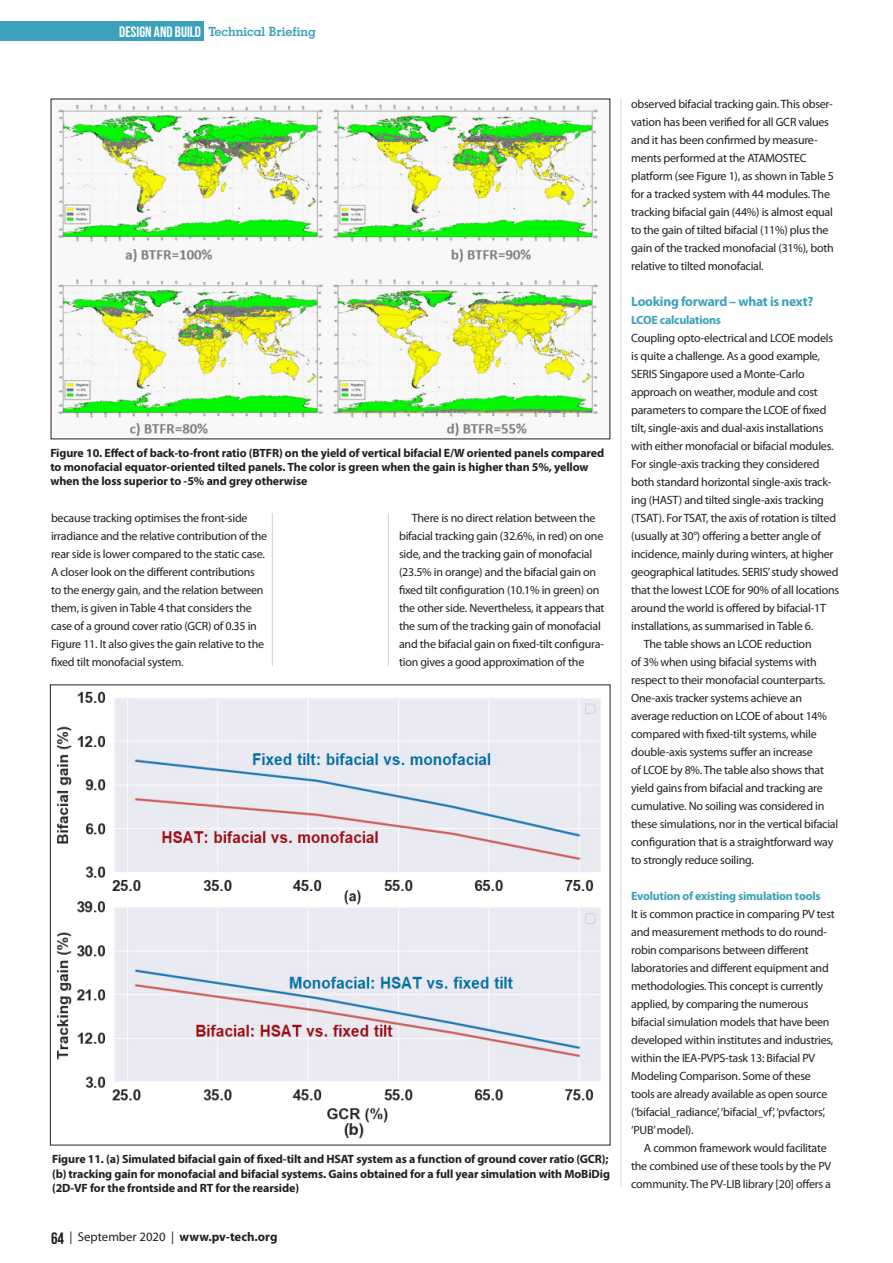
<style>
.page{position:relative;width:893px;height:1263px;background:#fff}
.page>*{position:absolute;margin:0;border:0;box-sizing:border-box;transform-origin:0 0}
.Subhead{font:700 13.5px "Myriad Pro";letter-spacing:-.02em;color:#3ba1bb}
.t1{font:12.75px "Myriad Pro";color:#231f20}
.t2{font:700 12.75px "Geometric Slab 703 BT";color:#3ba1bb}
.Body_indent{font:12px/18px "Myriad Pro";letter-spacing:-.02em;color:#231f20}
.Body_no_indent{font:12px/18px "Myriad Pro";letter-spacing:-.02em;color:#231f20}
.t3{font:700 12px/14.4px "Myriad Pro";letter-spacing:-.01em;color:#231f20}
.Sub_subhead{font:700 12px "Myriad Pro";letter-spacing:-.02em;color:#3ba1bb}
.s1{font-family:"Bebas Neue";font-weight:400;font-size:15px;color:#fff}
.s2{font-family:"Bebas Neue";font-size:16.5px}
.s3{font-weight:700}
</style>
<div class="page">
<div style="left:0;top:21px;width:204px;height:20px;background:#3ba1bb"></div>
<hr style="left:272px;top:513px;width:1px;height:153px;background:#d1d2d4">
<hr style="left:388px;top:513px;width:1px;height:153px;background:#d1d2d4">
<hr style="left:621px;top:99px;width:1px;height:1088px;background:#d1d2d4">
<img style="left:57px;top:104px;width:541px;height:333px">
<img style="left:57px;top:691px;width:544px;height:448px">
<p class="t2" style="left:119px;top:24px;width:198px"><span class="s1">DESIGN AND BUILD</span> Technical Briefing</p>
<p class="t3" style="left:50px;top:445px;width:555px">Figure 10. Effect of back-to-front ratio (BTFR) on the yield of vertical bifacial E/W oriented panels compared to monofacial equator-oriented tilted panels. The color is green when the gain is higher than 5%, yellow when the loss superior to -5% and grey otherwise</p>
<p class="Body_indent" style="left:51px;top:509px;width:218px">because tracking optimises the front-side irradiance and the relative contribution of the rear side is lower compared to the static case.<br>A closer look on the different contributions to the energy gain, and the relation between them, is given in Table 4 that considers the case of a ground cover ratio (GCR) of 0.35 in Figure 11. It also gives the gain relative to the fixed tilt monofacial system.</p>
<p class="Body_indent" style="left:399px;top:509px;width:207px;text-indent:13px">There is no direct relation between the bifacial tracking gain (32.6%, in red) on one side, and the tracking gain of monofacial (23.5% in orange) and the bifacial gain on fixed tilt configuration (10.1% in green) on the other side. Nevertheless, it appears that the sum of the tracking gain of monofacial and the bifacial gain on fixed-tilt configura&shy;tion gives a good approximation of the</p>
<p class="t3" style="left:52px;top:1152px;width:559px;text-align:justify">Figure 11. (a) Simulated bifacial gain of fixed-tilt and HSAT system as a function of ground cover ratio (GCR); (b) tracking gain for monofacial and bifacial systems. Gains obtained for a full year simulation with MoBiDig (2D-VF for the frontside and RT for the rearside)</p>
<p class="t1" style="left:51px;top:1229px;width:228px"><span class="s2">64</span> | September 2020 | <span class="s3">www.pv-tech.org</span></p>
<p class="Body_indent" style="left:631px;top:95px;width:204px">observed bifacial tracking gain. This obser&shy;vation has been verified for all GCR values and it has been confirmed by measure&shy;ments performed at the ATAMOSTEC platform (see Figure 1), as shown in Table 5 for a tracked system with 44 modules. The tracking bifacial gain (44%) is almost equal to the gain of tilted bifacial (11%) plus the gain of the tracked monofacial (31%), both relative to tilted monofacial.</p>
<p class="Subhead" style="left:631px;top:293px;width:184px">Looking forward – what is next?</p>
<p class="Sub_subhead" style="left:631px;top:312px;width:91px">LCOE calculations</p>
<p class="Body_no_indent" style="left:631px;top:329px;width:210px">Coupling opto-electrical and LCOE models is quite a challenge. As a good example, SERIS Singapore used a Monte-Carlo approach on weather, module and cost parameters to compare the LCOE of fixed tilt, single-axis and dual-axis installations with either monofacial or bifacial modules.<br>For single-axis tracking they considered both standard horizontal single-axis track&shy;ing (HAST) and tilted single-axis tracking (TSAT). For TSAT, the axis of rotation is tilted (usually at 30°) offering a better angle of incidence, mainly during winters, at higher geographical latitudes. SERIS’ study showed that the lowest LCOE for 90% of all locations around the world is offered by bifacial-1T installations, as summarised in Table 6.</p>
<p class="Body_indent" style="left:631px;top:635px;width:209px;text-indent:13px">The table shows an LCOE reduction<br>of 3% when using bifacial systems with respect to their monofacial counterparts.<br>One-axis tracker systems achieve an average reduction on LCOE of about 14% compared with fixed-tilt systems, while double-axis systems suffer an increase<br>of LCOE by 8%. The table also shows that yield gains from bifacial and tracking are cumulative. No soiling was considered in these simulations, nor in the vertical bifacial configuration that is a straightforward way to strongly reduce soiling.</p>
<p class="Sub_subhead" style="left:631px;top:888px;width:191px">Evolution of existing simulation tools</p>
<p class="Body_no_indent" style="left:631px;top:905px;width:205px">It is common practice in comparing PV test and measurement methods to do round&shy;robin comparisons between different laboratories and different equipment and methodologies. This concept is currently applied, by comparing the numerous bifacial simulation models that have been developed within institutes and industries, within the IEA-PVPS-task 13: Bifacial PV Modeling Comparison. Some of these tools are already available as open source (‘bifacial_radiance’, ‘bifacial_vf’, ‘pvfactors’, ‘PUB’ model).</p>
<p class="Body_indent" style="left:631px;top:1139px;width:202px;text-indent:13px">A common framework would facilitate the combined use of these tools by the PV community. The PV-LIB library [20] offers a</p>
</div>
